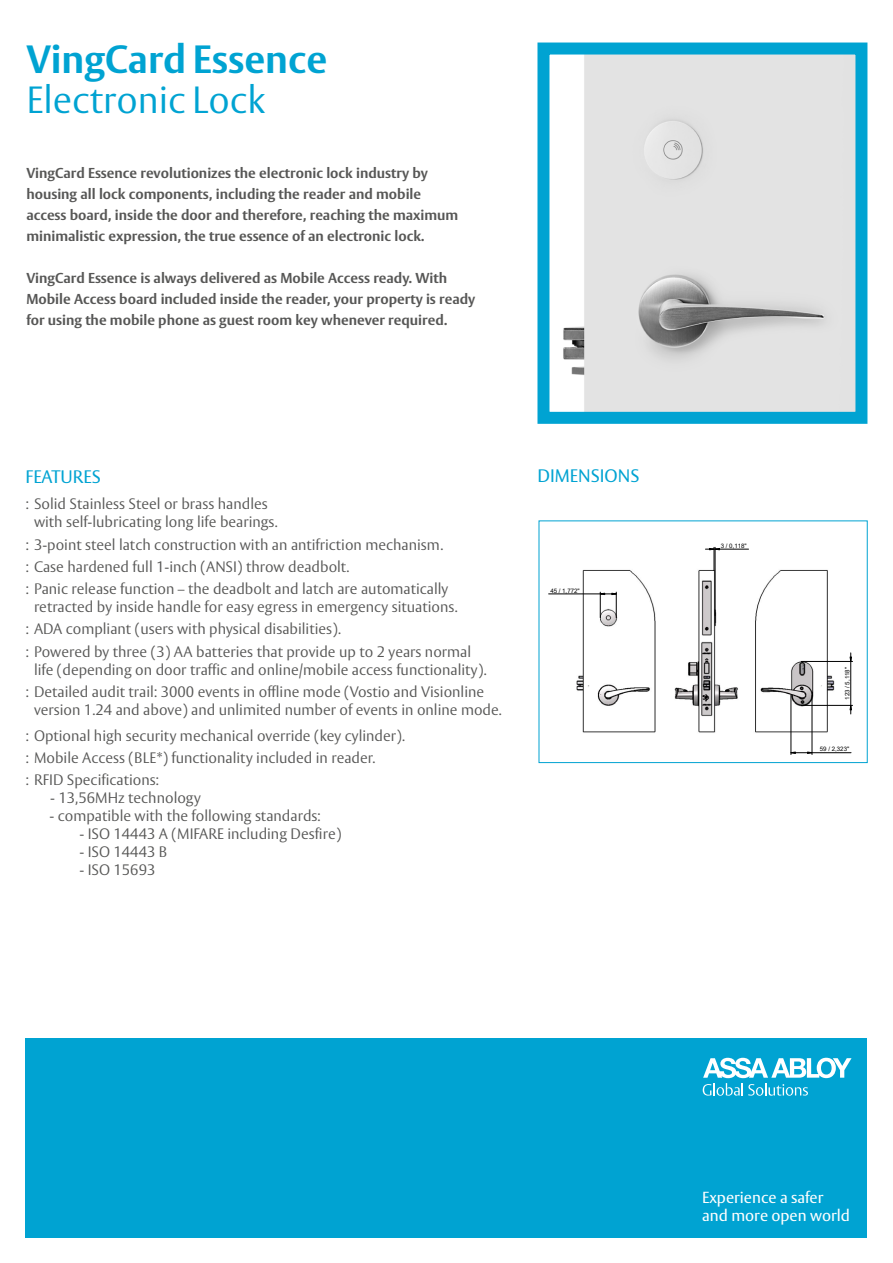
<style>
.page{position:relative;width:893px;height:1263px;background:#fff}
.page>*{position:absolute;margin:0;border:0;box-sizing:border-box;transform-origin:0 0}
.Rubrik_pos{font:700 39px "ASSA Vesta";color:#00a3d2}
.Rubrik_pos-2{font:300 37.5px "ASSA Vesta";color:#00a3d2}
.DS_Heading_2{font:18px "ASSA Vesta";color:#00a3d2}
.DS_Heading_3{font:18px "ASSA Vesta";color:#00a3d2}
.t1{font:15.9px/17.7px "ASSA Vesta";color:#fff}
.t2{font:300 15px/18px "ASSA Vesta";color:#575756}
.DS_Brødtekst{font:700 14.25px/21px "ASSA Vesta";color:#575756}
.t3{font:6.15px "Arial";color:#000}
</style>
<div class="page">
<div style="left:26px;top:1038px;width:841px;height:199px;background:#00a3d2"></div>
<img style="left:563px;top:56px;width:291px;height:355px">
<div style="left:537px;top:43px;width:330px;height:381px;border:12px solid #00a3d2"></div>
<img style="left:548px;top:548px;width:305px;height:207px">
<hr style="left:802px;top:661px;width:50px;height:1px;background:#000">
<hr style="left:802px;top:705px;width:50px;height:1px;background:#000">
<hr style="left:850px;top:661px;width:1px;height:44px;background:#000">
<svg style="left:850px;top:653px;width:2px;height:8px"></svg>
<svg style="left:850px;top:705px;width:2px;height:9px"></svg>
<hr style="left:715px;top:547px;width:1px;height:68px;background:#000">
<hr style="left:715px;top:549px;width:33px;height:1px;background:#000">
<svg style="left:705px;top:547px;width:15px;height:24px"></svg>
<hr style="left:549px;top:594px;width:51px;height:1px;background:#000">
<svg style="left:600px;top:592px;width:17px;height:26px"></svg>
<hr style="left:791px;top:695px;width:1px;height:59px;background:#000">
<hr style="left:812px;top:695px;width:1px;height:59px;background:#000">
<hr style="left:791px;top:752px;width:60px;height:1px;background:#000">
<svg style="left:703px;top:1058px;width:148px;height:38px"></svg>
<p class="Rubrik_pos" style="left:26px;top:35px;width:302px">VingCard Essence</p>
<p class="Rubrik_pos-2" style="left:26px;top:78px;width:240px">Electronic Lock</p>
<p class="DS_Brødtekst" style="left:26px;top:163px;width:433px">VingCard Essence revolutionizes the electronic lock industry by housing all lock components, including the reader and mobile access board, inside the door and therefore, reaching the maximum minimalistic expression, the true essence of an electronic lock.</p>
<p class="DS_Brødtekst" style="left:26px;top:268px;width:450px">VingCard Essence is always delivered as Mobile Access ready. With<br>Mobile Access board included inside the reader, your property is ready for using the mobile phone as guest room key whenever required.</p>
<p class="DS_Heading_3" style="left:26px;top:466px;width:77px">FEATURES</p>
<p class="DS_Heading_2" style="left:537px;top:464px;width:103px">DIMENSIONS</p>
<p class="t2" style="left:34px;top:496px;width:245px;text-indent:-9px">: Solid Stainless Steel or brass handles with self-lubricating long life bearings.</p>
<p class="t2" style="left:26px;top:536px;width:419px">: 3-point steel latch construction with an antifriction mechanism.</p>
<p class="t2" style="left:26px;top:558px;width:325px">: Case hardened full 1-inch (ANSI) throw deadbolt.</p>
<p class="t2" style="left:34px;top:581px;width:425px;text-indent:-9px">: Panic release function – the deadbolt and latch are automatically retracted by inside handle for easy egress in emergency situations.</p>
<p class="t2" style="left:26px;top:621px;width:317px">: ADA compliant (users with physical disabilities).</p>
<p class="t2" style="left:34px;top:643px;width:454px;text-indent:-9px">: Powered by three (3) AA batteries that provide up to 2 years normal life (depending on door traffic and online/mobile access functionality).</p>
<p class="t2" style="left:34px;top:683px;width:469px;text-indent:-9px">: Detailed audit trail: 3000 events in offline mode (Vostio and Visionline version 1.24 and above) and unlimited number of events in online mode.</p>
<p class="t2" style="left:26px;top:727px;width:381px">: Optional high security mechanical override (key cylinder).</p>
<p class="t2" style="left:26px;top:749px;width:351px">: Mobile Access (BLE*) functionality included in reader.</p>
<p class="t2" style="left:26px;top:772px;width:135px">: RFID Specifications:</p>
<p class="t2" style="left:50px;top:790px;width:152px">- 13,56MHz technology</p>
<p class="t2" style="left:49px;top:808px;width:273px">- compatible with the following standards:</p>
<p class="t2" style="left:80px;top:826px;width:263px">- ISO 14443 A (MIFARE including Desfire)</p>
<p class="t2" style="left:80px;top:844px;width:89px">- ISO 14443 B</p>
<p class="t2" style="left:80px;top:862px;width:77px">- ISO 15693</p>
<p class="t3" style="left:550px;top:586px;width:31px">45 / 1,772"</p>
<p class="t3" style="left:721px;top:541px;width:28px">3 / 0,118"</p>
<p class="t3" style="left:843px;top:700px;width:34px;rotate:-90deg">123 / 5,118"</p>
<p class="t3" style="left:820px;top:745px;width:31px">59 / 2,323"</p>
<p class="t1" style="left:702px;top:1189px;width:149px">Experience a safer and more open world</p>
</div>
